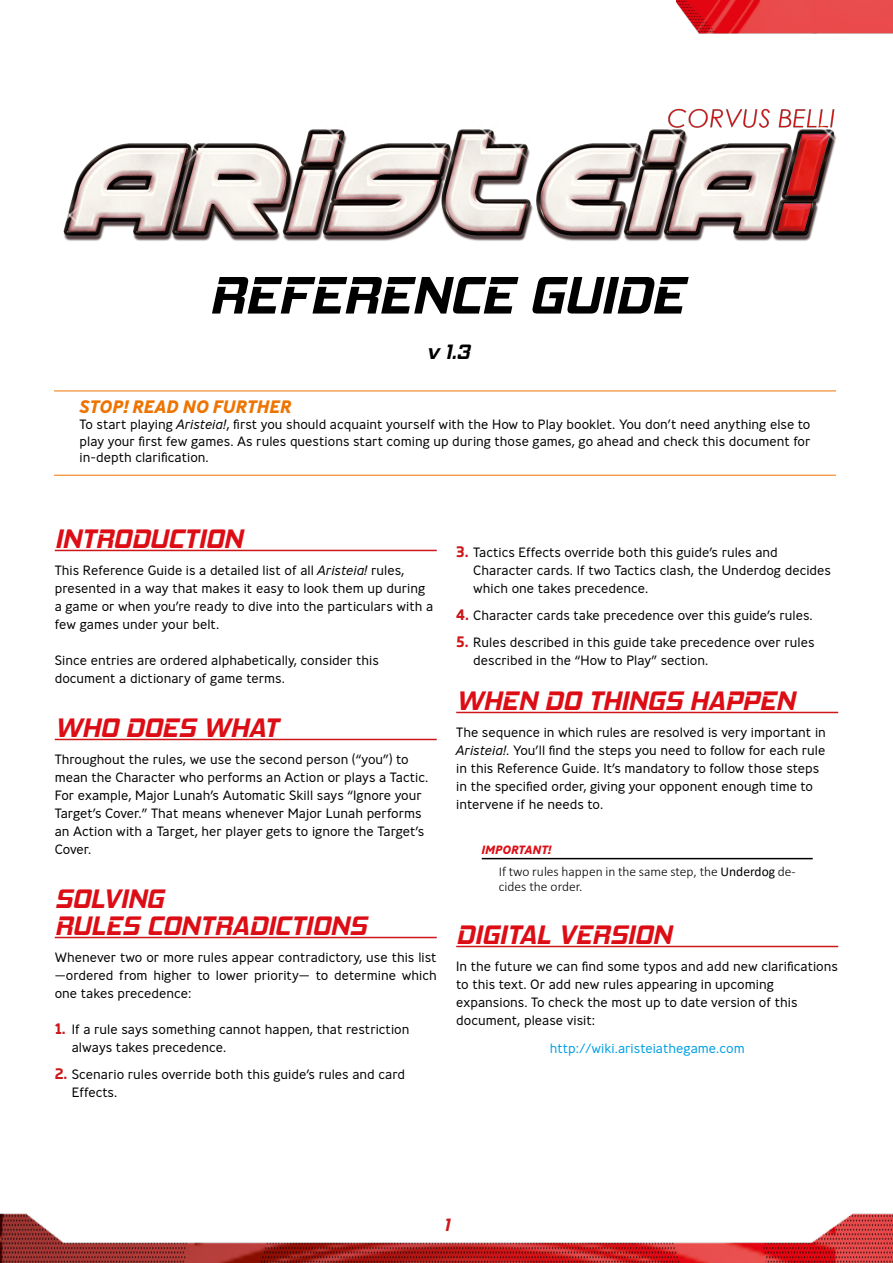
<style>
.page{position:relative;width:893px;height:1263px;background:#fff}
.page>*{position:absolute;margin:0;border:0;box-sizing:border-box;transform-origin:0 0}
.Título{font:italic 700 54px "Hemi Head Rg";color:#000}
.Título_1{font:italic 700 27px/27px "Hemi Head Rg";color:#dc0d15}
.Título-2{font:italic 700 21px "Hemi Head Rg";color:#000}
.Título_Recuerda{font:italic 700 18px "Ministry";color:#ee7402}
.t1{font:italic 700 18px "Hemi Head Rg";color:#cd171a}
.Párrafo_Recuerda{font:300 13.5px/18px "Ministry";color:#000}
.Párrafo_Importante{font:300 13.5px/15.5px "Calibri";color:#000}
.t2{font:300 13.5px "Ministry";color:#009fe3}
.Título_Importante{font:italic 700 12px "Ministry";color:#dc0d15}
.s1{font-style:italic}
.s2{font-family:"Sisco";font-weight:700;font-size:15px;color:#cd171a}
.s3{font-weight:400}
</style>
<div class="page">
<img style="left:0;top:1214px;width:893px;height:49px">
<img style="left:676px;top:0;width:217px;height:34px">
<img style="left:63px;top:108px;width:774px;height:133px">
<hr style="left:55px;top:550px;width:382px;height:1px;background:#cd171a">
<hr style="left:55px;top:739px;width:382px;height:1px;background:#cd171a">
<hr style="left:55px;top:937px;width:382px;height:1px;background:#cd171a">
<hr style="left:456px;top:712px;width:382px;height:1px;background:#cd171a">
<hr style="left:482px;top:858px;width:331px;height:1px;background:#000">
<hr style="left:456px;top:946px;width:382px;height:1px;background:#cd171a">
<hr style="left:54px;top:391px;width:782px;height:1px;background:#ee7402">
<hr style="left:54px;top:475px;width:782px;height:1px;background:#ee7402">
<p class="Título" style="left:209px;top:263px;width:476px">REFERENCE GUIDE</p>
<p class="Título-2" style="left:426px;top:339px;width:45px">v 1.3</p>
<p class="Título_Recuerda" style="left:80px;top:395px;width:214px">STOP! READ NO FURTHER</p>
<p class="Párrafo_Recuerda" style="left:80px;top:416px;width:732px;line-height:16.5px;text-align:justify">To start playing <span class="s1">Aristeia!</span>, first you should acquaint yourself with the How to Play booklet. You don’t need anything else to play your first few games. As rules questions start coming up during those games, go ahead and check this document for in-depth clarification.</p>
<p class="Título_1" style="left:55px;top:525px;width:189px">INTRODUCTION</p>
<p class="Párrafo_Recuerda" style="left:55px;top:561px;width:380px">This Reference Guide is a detailed list of all <span class="s1">Aristeia!</span> rules, presented in a way that makes it easy to look them up during a game or when you’re ready to dive into the particulars with a few games under your belt.</p>
<p class="Párrafo_Recuerda" style="left:55px;top:651px;width:326px">Since entries are ordered alphabetically, consider this document a dictionary of game terms.</p>
<p class="Título_1" style="left:55px;top:714px;width:225px">WHO DOES WHAT</p>
<p class="Párrafo_Recuerda" style="left:55px;top:750px;width:375px">Throughout the rules, we use the second person (“you”) to mean the Character who performs an Action or plays a Tactic.<br>For example, Major Lunah’s Automatic Skill says “Ignore your Target’s Cover.” That means whenever Major Lunah performs an Action with a Target, her player gets to ignore the Target’s Cover.</p>
<p class="Título_1" style="left:55px;top:885px;width:313px">SOLVING<br>RULES CONTRADICTIONS</p>
<p class="Párrafo_Recuerda" style="left:55px;top:948px;width:383px;text-align:justify">Whenever two or more rules appear contradictory, use this list —ordered from higher to lower priority— to determine which one takes precedence:</p>
<p class="Párrafo_Recuerda" style="left:72px;top:1020px;width:339px;text-indent:-17px"><span class="s2">1.</span> If a rule says something cannot happen, that restriction always takes precedence.</p>
<p class="Párrafo_Recuerda" style="left:72px;top:1065px;width:335px;text-indent:-17px"><span class="s2">2.</span> Scenario rules override both this guide’s rules and card<br>Effects.</p>
<p class="Párrafo_Recuerda" style="left:473px;top:543px;width:359px;text-indent:-17px"><span class="s2">3.</span> Tactics Effects override both this guide’s rules and<br>Character cards. If two Tactics clash, the Underdog decides which one takes precedence.</p>
<p class="Párrafo_Recuerda" style="left:456px;top:606px;width:358px"><span class="s2">4.</span> Character cards take precedence over this guide’s rules.</p>
<p class="Párrafo_Recuerda" style="left:473px;top:633px;width:343px;text-indent:-17px"><span class="s2">5.</span> Rules described in this guide take precedence over rules described in the “How to Play” section.</p>
<p class="Título_1" style="left:456px;top:687px;width:340px">WHEN DO THINGS HAPPEN</p>
<p class="Párrafo_Recuerda" style="left:456px;top:723px;width:371px">The sequence in which rules are resolved is very important in <span class="s1">Aristeia!</span>. You’ll find the steps you need to follow for each rule in this Reference Guide. It’s mandatory to follow those steps in the specified order, giving your opponent enough time to intervene if he needs to.</p>
<p class="Título_Importante" style="left:482px;top:842px;width:72px">IMPORTANT!</p>
<p class="Párrafo_Importante" style="left:499px;top:863px;width:298px">If two rules happen in the same step, the <span class="s3">Underdog</span> de&shy;cides the order.</p>
<p class="Título_1" style="left:456px;top:921px;width:217px">DIGITAL VERSION</p>
<p class="Párrafo_Recuerda" style="left:456px;top:957px;width:383px">In the future we can find some typos and add new clarifications to this text. Or add new rules appearing in upcoming expansions. To check the most up to date version of this document, please visit:</p>
<p class="t2" style="left:550px;top:1040px;width:196px">http://wiki.aristeiathegame.com</p>
<h3 class="t1" style="left:444px;top:1214px;width:7px">1</h3>
</div>
